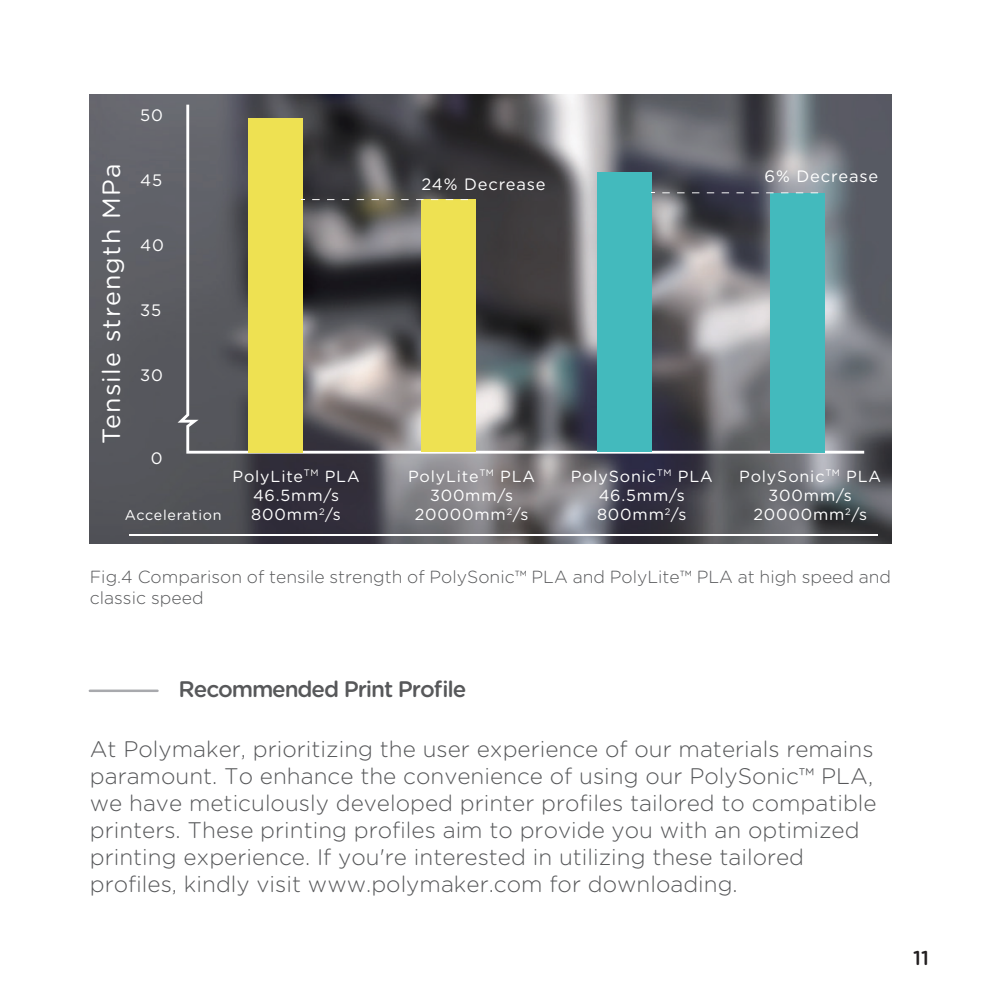
<style>
.page{position:relative;width:993px;height:993px;background:#fff}
.page>*{position:absolute;margin:0;border:0;box-sizing:border-box;transform-origin:0 0}
.t1{font:25px "Gotham Rounded";letter-spacing:.05em;color:#fff}
.t2{font:300 22.5px/27px "Gotham Rounded";color:#57585a}
.t3{font:500 22.5px "Gotham Rounded";letter-spacing:-.05em;color:#57585a}
.t4{font:500 20px "Gotham Rounded";color:#231f20}
.t5{font:300 17.5px/21px "Gotham Rounded";color:#57585a}
.t6{font:16.5px "Gotham Rounded";letter-spacing:.05em;color:#fff}
.t7{font:16px/19.2px "Gotham Rounded";letter-spacing:.05em;color:#fff;text-align:center}
.t8{font:14.25px "Gotham Rounded";letter-spacing:.05em;color:#fff}
</style>
<div class="page">
<hr style="left:90px;top:689px;width:67px;height:2px;background:#a8a9ad">
<img style="left:90px;top:94px;width:800px;height:449px">
<svg style="left:177px;top:105px;width:686px;height:348px;background:#67676b"></svg>
<hr style="left:129px;top:533px;width:748px;height:2px;background:#fff">
<div style="left:421px;top:199px;width:54px;height:253px;background:#eee152"></div>
<div style="left:597px;top:173px;width:54px;height:279px;background:#43babd"></div>
<div style="left:770px;top:193px;width:54px;height:259px;background:#43babd"></div>
<div style="left:248px;top:118px;width:54px;height:334px;background:#eee152"></div>
<p class="t6" style="left:140px;top:105px;width:24px">50</p>
<p class="t1" style="left:96px;top:443px;width:281px;rotate:-90deg">Tensile strength MPa</p>
<p class="t6" style="left:140px;top:170px;width:24px">45</p>
<p class="t6" style="left:140px;top:235px;width:25px">40</p>
<p class="t6" style="left:140px;top:300px;width:23px">35</p>
<p class="t6" style="left:140px;top:364px;width:24px">30</p>
<p class="t6" style="left:151px;top:447px;width:13px">0</p>
<p class="t8" style="left:125px;top:506px;width:98px">Acceleration</p>
<p class="t7" style="left:232px;top:466px;width:128px">PolyLite<sup>TM</sup> PLA<br>46.5mm/s<br>800mm<sup>2</sup>/s</p>
<p class="t6" style="left:421px;top:174px;width:126px">24% Decrease</p>
<p class="t6" style="left:764px;top:166px;width:115px">6% Decrease</p>
<p class="t7" style="left:408px;top:466px;width:128px">PolyLite<sup>TM</sup> PLA<br>300mm/s<br>20000mm<sup>2</sup>/s</p>
<p class="t7" style="left:570px;top:466px;width:143px">PolySonic<sup>TM</sup> PLA<br>46.5mm/s<br>800mm<sup>2</sup>/s</p>
<p class="t7" style="left:739px;top:466px;width:143px">PolySonic<sup>TM</sup> PLA<br>300mm/s<br>20000mm<sup>2</sup>/s</p>
<p class="t5" style="left:90px;top:565px;width:802px">Fig.4 Comparison of tensile strength of PolySonic™ PLA and PolyLite™ PLA at high speed and classic speed</p>
<p class="t3" style="left:179px;top:672px;width:289px">Recommended Print Profile</p>
<p class="t2" style="left:90px;top:734px;width:788px">At Polymaker, prioritizing the user experience of our materials remains paramount. To enhance the convenience of using our PolySonic™ PLA, we have meticulously developed printer profiles tailored to compatible printers. These printing profiles aim to provide you with an optimized printing experience. If you're interested in utilizing these tailored profiles, kindly visit www.polymaker.com for downloading.</p>
<p class="t4" style="left:912px;top:943px;width:17px">11</p>
</div>
